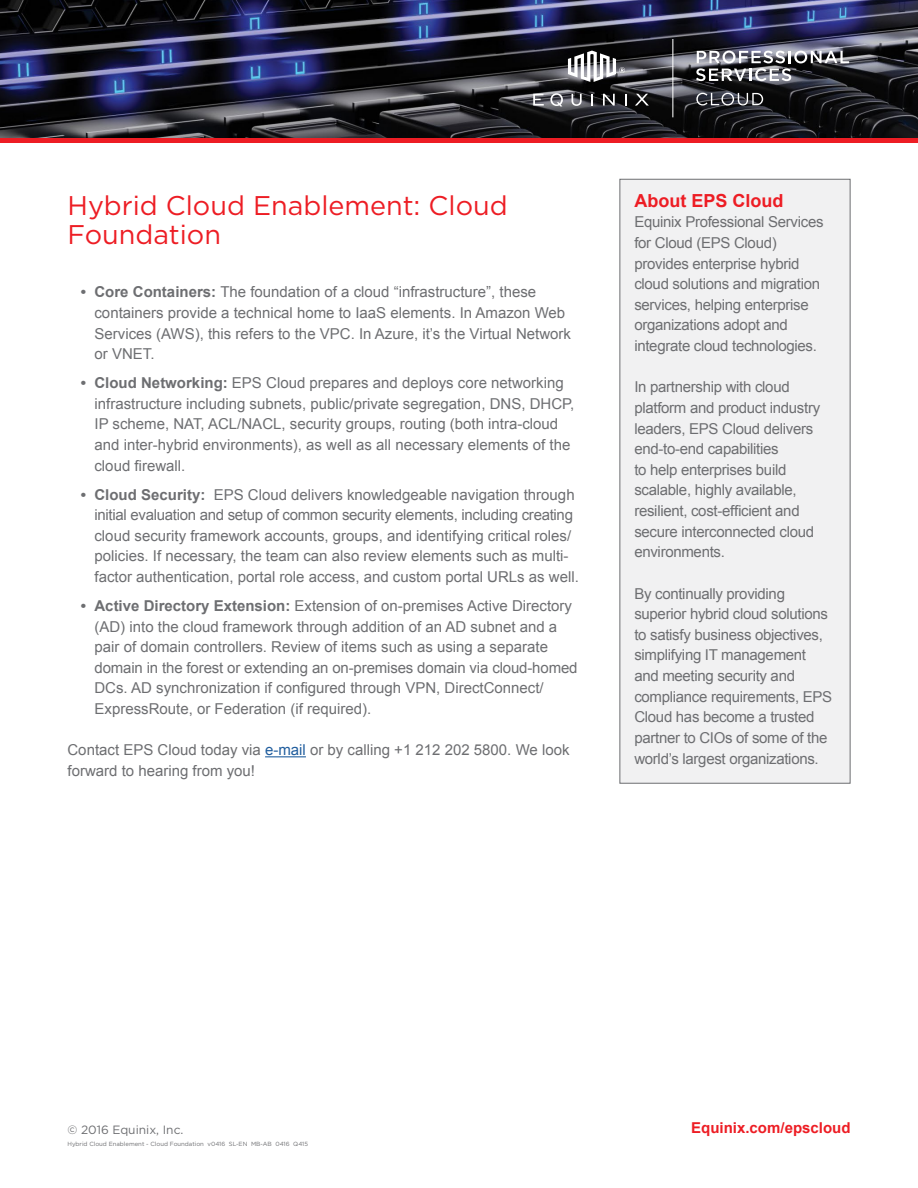
<style>
.page{position:relative;width:918px;height:1188px;background:#fff}
.page>*{position:absolute;margin:0;border:0;box-sizing:border-box;transform-origin:0 0}
.t1{font:27px/28.8px "Gotham";color:#ed1d24}
.t2{font:700 18px "Arial";color:#ed1d24}
.t3{font:15px/20.7px "Arial";color:#6d6e71}
.t4{font:15px/20.7px "Arial";letter-spacing:-.02em;color:#6d6e71}
.t5{font:700 15px "Arial";color:#ed1d24}
.t6{font:12px "Gotham";color:#6d6e71}
.t7{font:6px "Gotham";color:#6d6e71}
.s1{font-weight:700}
.s2{color:#215e9e}
</style>
<div class="page">
<img style="left:0;top:0;width:918px;height:138px">
<hr style="left:672px;top:40px;width:1px;height:77px;background:#fff">
<svg style="left:533px;top:94px;width:11px;height:12px"></svg>
<svg style="left:572px;top:94px;width:10px;height:12px"></svg>
<svg style="left:591px;top:94px;width:2px;height:12px"></svg>
<svg style="left:603px;top:94px;width:12px;height:12px"></svg>
<svg style="left:625px;top:94px;width:2px;height:12px"></svg>
<svg style="left:635px;top:94px;width:14px;height:12px"></svg>
<svg style="left:550px;top:93px;width:13px;height:13px"></svg>
<svg style="left:568px;top:51px;width:57px;height:31px"></svg>
<svg style="left:696px;top:51px;width:153px;height:30px"></svg>
<svg style="left:696px;top:93px;width:67px;height:13px"></svg>
<hr style="left:265px;top:756px;width:41px;height:1px;background:#215e9e">
<div style="left:620px;top:179px;width:230px;height:605px;background:#f1f1f2"></div>
<div style="left:0;top:138px;width:918px;height:5px;background:#ed1d24"></div>
<h1 class="t1" style="left:67px;top:190px;width:442px">Hybrid Cloud Enablement: Cloud<br>Foundation</h1>
<p class="t3" style="left:94px;top:282px;width:478px;text-indent:-14px"><span class="s1">• Core Containers:</span> The foundation of a cloud “infrastructure”, these containers provide a technical home to IaaS elements. In Amazon Web Services (AWS), this refers to the VPC. In Azure, it’s the Virtual Network or VNET.</p>
<p class="t3" style="left:94px;top:373px;width:481px;text-indent:-13px"><span class="s1">• Cloud Networking:</span> EPS Cloud prepares and deploys core networking infrastructure including subnets, public/private segregation, DNS, DHCP, IP scheme, NAT, ACL/NACL, security groups, routing (both intra-cloud and inter-hybrid environments), as well as all necessary elements of the cloud firewall.</p>
<p class="t3" style="left:94px;top:484px;width:486px;text-indent:-13px"><span class="s1">• Cloud Security:</span> EPS Cloud delivers knowledgeable navigation through initial evaluation and setup of common security elements, including creating cloud security framework accounts, groups, and identifying critical roles/ policies. If necessary, the team can also review elements such as multi&shy;factor authentication, portal role access, and custom portal URLs as well.</p>
<p class="t3" style="left:94px;top:595px;width:485px;text-indent:-14px"><span class="s1">• Active Directory Extension:</span> Extension of on-premises Active Directory (AD) into the cloud framework through addition of an AD subnet and a pair of domain controllers. Review of items such as using a separate domain in the forest or extending an on-premises domain via cloud-homed DCs. AD synchronization if configured through VPN, DirectConnect/ ExpressRoute, or Federation (if required).</p>
<p class="t3" style="left:67px;top:740px;width:504px">Contact EPS Cloud today via <span class="s2">e-mail</span> or by calling +1 212 202 5800. We look forward to hearing from you!</p>
<p class="t2" style="left:634px;top:188px;width:151px">About EPS Cloud</p>
<p class="t4" style="left:634px;top:212px;width:191px">Equinix Professional Services for Cloud (EPS Cloud) provides enterprise hybrid cloud solutions and migration services, helping enterprise organizations adopt and integrate cloud technologies.</p>
<p class="t4" style="left:634px;top:377px;width:187px">In partnership with cloud platform and product industry leaders, EPS Cloud delivers end-to-end capabilities<br>to help enterprises build scalable, highly available, resilient, cost-efficient and secure interconnected cloud environments.</p>
<p class="t4" style="left:634px;top:583px;width:199px">By continually providing superior hybrid cloud solutions to satisfy business objectives, simplifying IT management and meeting security and compliance requirements, EPS<br>Cloud has become a trusted partner to CIOs of some of the world’s largest organizations.</p>
<p class="t6" style="left:67px;top:1122px;width:118px">© 2016 Equinix, Inc.</p>
<p class="t7" style="left:67px;top:1140px;width:242px">Hybrid Cloud Enablement - Cloud Foundation v0416 SL-EN MB-AB 0416 Q415</p>
<p class="t5" style="left:691px;top:1117px;width:161px">Equinix.com/epscloud</p>
</div>
